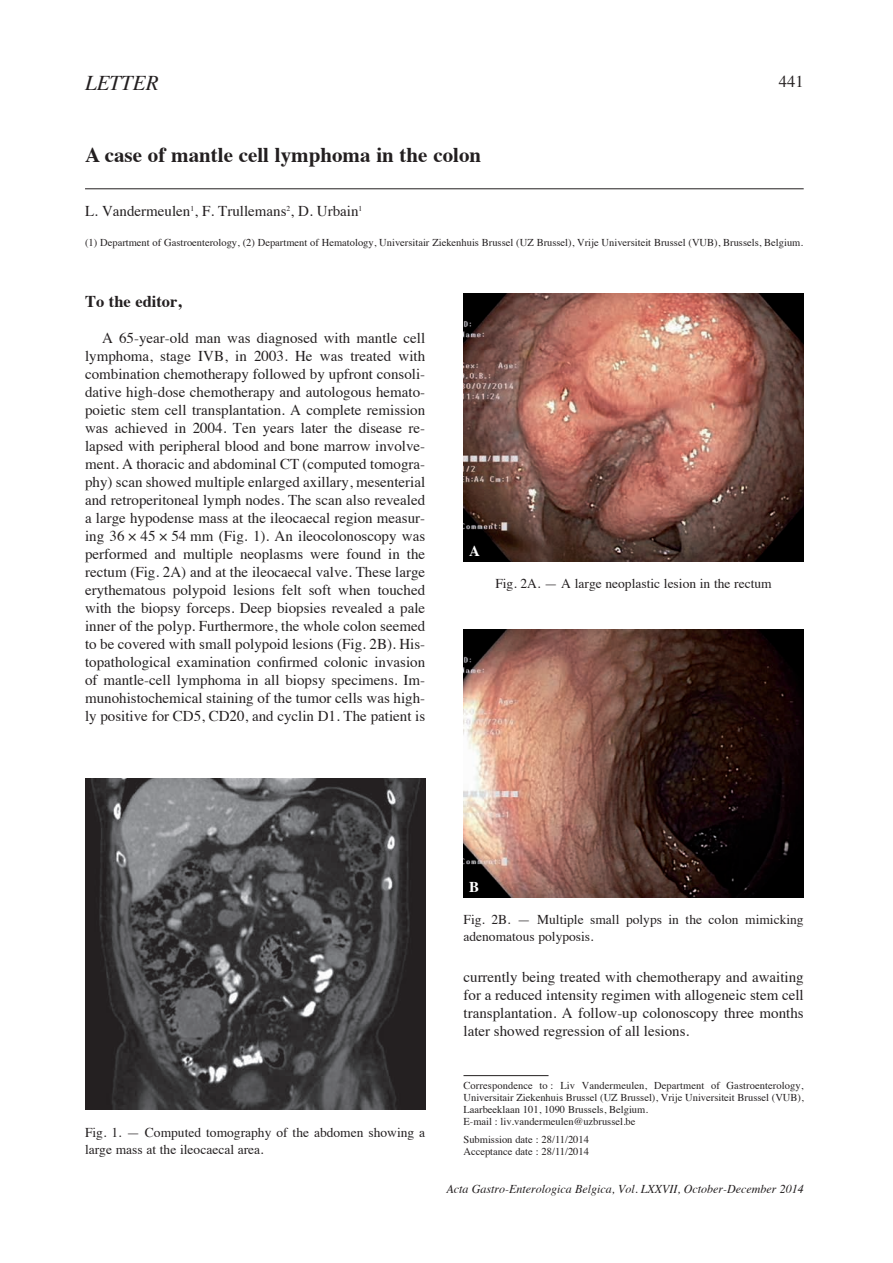
<style>
.page{position:relative;width:893px;height:1263px;background:#fff}
.page>*{position:absolute;margin:0;border:0;box-sizing:border-box;transform-origin:0 0}
.t1{font:700 21px "Times";color:#231f20}
.t2{font:italic 21px "Times";color:#231f20}
.t3{font:700 16.5px "Times";color:#231f20}
.t4{font:16.5px "Times";color:#231f20}
.t5{font:15px/18px "Times";color:#231f20;text-align:justify}
.t6{font:700 15px "Times";color:#fff}
.t7{font:13.5px/16.5px "Times";color:#231f20}
.t8{font:italic 12px "Times";color:#231f20}
.t9{font:10.5px/12px "Times";color:#231f20}
</style>
<div class="page">
<hr style="left:85px;top:188px;width:719px;height:1px;background:#231f20">
<hr style="left:463px;top:1075px;width:86px;height:1px;background:#231f20">
<img style="left:85px;top:778px;width:340px;height:332px">
<img style="left:463px;top:293px;width:341px;height:268px">
<img style="left:463px;top:629px;width:341px;height:268px">
<h1 class="t2" style="left:85px;top:64px;width:75px">LETTER</h1>
<p class="t4" style="left:779px;top:66px;width:26px">441</p>
<h1 class="t1" style="left:85px;top:135px;width:398px">A case of mantle cell lymphoma in the colon</h1>
<p class="t5" style="left:85px;top:200px;width:279px">L. Vandermeulen<sup>1</sup>, F. Trullemans<sup>2</sup>, D. Urbain<sup>1</sup></p>
<p class="t9" style="left:85px;top:235px;width:719px">(1) Department of Gastroenterology, (2) Department of Hematology, Universitair Ziekenhuis Brussel (UZ Brussel), Vrije Universiteit Brussel (VUB), Brussels, Belgium.</p>
<p class="t3" style="left:85px;top:286px;width:98px">To the editor,</p>
<p class="t5" style="left:85px;top:328px;width:342px;text-indent:17px">A 65-year-old man was diagnosed with mantle cell lymphoma, stage IVB, in 2003. He was treated with combination chemotherapy followed by upfront consoli&shy;dative high-dose chemotherapy and autologous hemato&shy;poietic stem cell transplantation. A complete remission was achieved in 2004. Ten years later the disease re&shy;lapsed with peripheral blood and bone marrow involve&shy;ment. A thoracic and abdominal CT (computed tomogra&shy;phy) scan showed multiple enlarged axillary, mesenterial and retroperitoneal lymph nodes. The scan also revealed a large hypodense mass at the ileocaecal region measur&shy;ing 36 × 45 × 54 mm (Fig. 1). An ileocolonoscopy was performed and multiple neoplasms were found in the rectum (Fig. 2A) and at the ileocaecal valve. These large erythematous polypoid lesions felt soft when touched with the biopsy forceps. Deep biopsies revealed a pale inner of the polyp. Furthermore, the whole colon seemed to be covered with small polypoid lesions (Fig. 2B). His&shy;topathological examination confirmed colonic invasion of mantle-cell lymphoma in all biopsy specimens. Im&shy;munohistochemical staining of the tumor cells was high&shy;ly positive for CD5, CD20, and cyclin D1. The patient is</p>
<p class="t6" style="left:469px;top:537px;width:12px">A</p>
<p class="t7" style="left:495px;top:574px;width:278px">Fig. 2A. — A large neoplastic lesion in the rectum</p>
<p class="t7" style="left:85px;top:1123px;width:342px">Fig. 1. — Computed tomography of the abdomen showing a large mass at the ileocaecal area.</p>
<p class="t6" style="left:469px;top:873px;width:12px">B</p>
<p class="t7" style="left:463px;top:910px;width:342px">Fig. 2B. — Multiple small polyps in the colon mimicking adenomatous polyposis.</p>
<p class="t5" style="left:463px;top:967px;width:342px">currently being treated with chemotherapy and awaiting for a reduced intensity regimen with allogeneic stem cell transplantation. A follow-up colonoscopy three months later showed regression of all lesions.</p>
<p class="t9" style="left:463px;top:1078px;width:342px">Correspondence to : Liv Vandermeulen, Department of Gastroenterology, Universitair Ziekenhuis Brussel (UZ Brussel), Vrije Universiteit Brussel (VUB), Laarbeeklaan 101, 1090 Brussels, Belgium.<br>E-mail : liv.vandermeulen@uzbrussel.be</p>
<p class="t9" style="left:463px;top:1132px;width:127px">Submission date : 28/11/2014<br>Acceptance date : 28/11/2014</p>
<p class="t8" style="left:447px;top:1179px;width:359px">Acta Gastro-Enterologica Belgica, Vol. LXXVII, October-December 2014</p>
</div>
